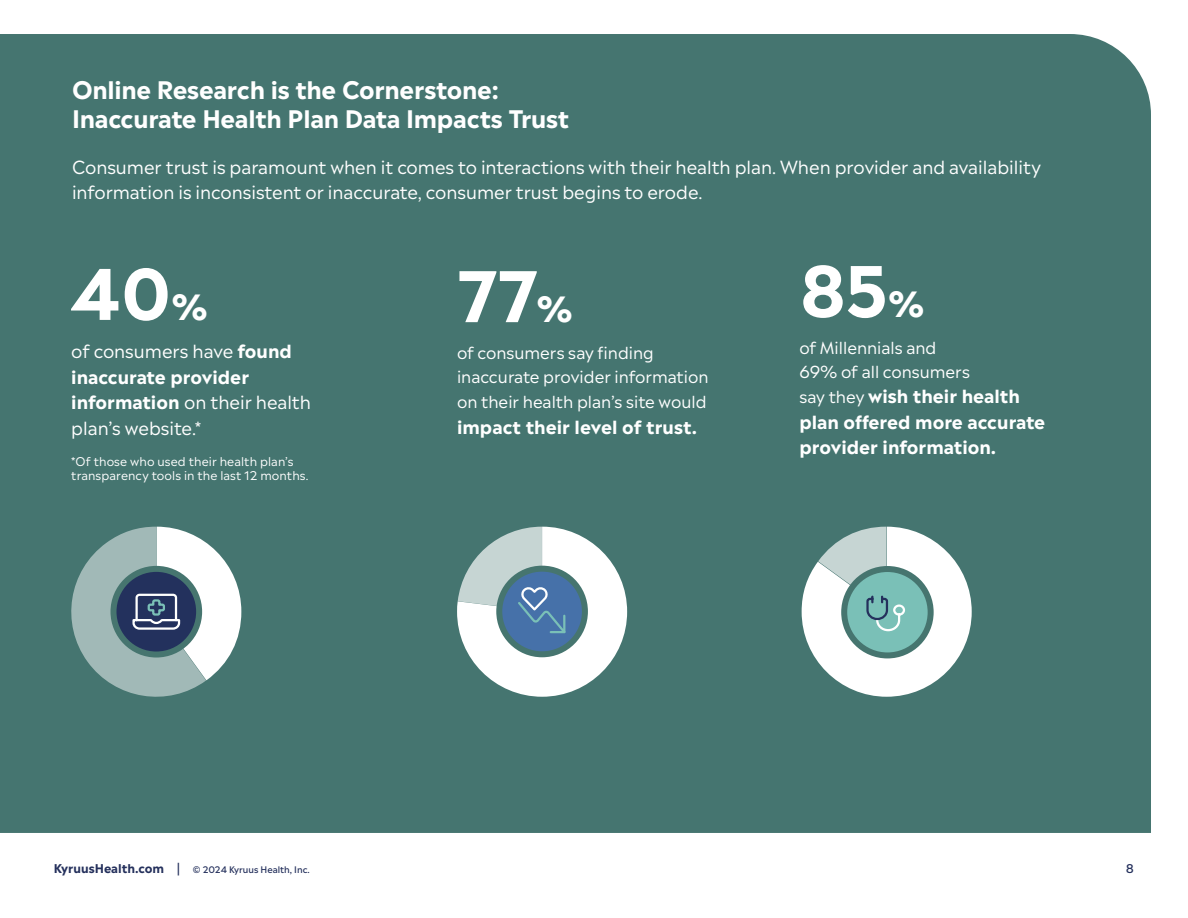
<style>
.page{position:relative;width:1188px;height:918px;background:#fff}
.page>*{position:absolute;margin:0;border:0;box-sizing:border-box;transform-origin:0 0}
.Number_Sidebar{font:700 69px "Madera";color:#fff}
.Heading_1{font:700 24px/28.8px "Madera";letter-spacing:-.01em;color:#fff}
.Body_text_12{font:18px/25.5px "Madera";color:#fff}
.Body_Text_12_white{font:700 18px/25.5px "Madera";color:#fff}
.Number_Sidebar-2{font:18px/25.5px "Madera";color:#fff}
.Body_Text_12_white-2{font:16.5px/24px "Madera";color:#fff}
.question_graph{font:12px/14.4px "Madera";letter-spacing:.01em;color:#fff}
.t1{font:500 12px "Madera";color:#24305c}
.t2{font:500 9px "Madera";color:#24305c}
.s1{font-size:34.5px}
.s2{font-weight:700}
.s3{font-weight:400;font-size:16.5px}
.s4{font-weight:700;font-size:12px}
.s5{font-size:12px}
</style>
<div class="page">
<div style="left:0;top:34px;width:1151px;height:799px;background:#457570"></div>
<svg style="left:70px;top:527px;width:171px;height:171px"></svg>
<svg style="left:457px;top:527px;width:170px;height:170px"></svg>
<svg style="left:802px;top:527px;width:170px;height:170px"></svg>
<p class="Heading_1" style="left:72px;top:75px;width:499px">Online Research is the Cornerstone:<br>Inaccurate Health Plan Data Impacts Trust</p>
<p class="Body_text_12" style="left:72px;top:154px;width:970px">Consumer trust is paramount when it comes to interactions with their health plan. When provider and availability information is inconsistent or inaccurate, consumer trust begins to erode.</p>
<p class="Number_Sidebar" style="left:71px;top:241px;width:138px">40<span class="s1">%</span></p>
<p class="Number_Sidebar-2" style="left:71px;top:338px;width:241px">of consumers have <span class="s2">found inaccurate provider information</span> on their health plan’s website.*</p>
<p class="question_graph" style="left:71px;top:454px;width:239px">*Of those who used their health plan’s transparency tools in the last 12 months.</p>
<p class="Number_Sidebar" style="left:457px;top:243px;width:117px">77<span class="s1">%</span></p>
<p class="Body_Text_12_white-2" style="left:457px;top:340px;width:253px">of consumers say finding inaccurate provider information</p>
<p class="Body_Text_12_white-2" style="left:457px;top:390px;width:251px">on their health plan’s site would</p>
<p class="Body_Text_12_white" style="left:457px;top:414px;width:241px">impact their level of trust.</p>
<p class="Number_Sidebar" style="left:799px;top:238px;width:127px">85<span class="s1">%</span></p>
<p class="Body_Text_12_white-2" style="left:799px;top:335px;width:172px">of Millennials and<br>69% of all consumers</p>
<p class="Body_Text_12_white" style="left:799px;top:383px;width:247px"><span class="s3">say they</span> wish their health plan offered more accurate provider information.</p>
<p class="t2" style="left:54px;top:863px;width:257px"><span class="s4">KyruusHealth.com</span> <span class="s5">|</span> © 2024 Kyruus Health, Inc.</p>
<p class="t1" style="left:1126px;top:860px;width:10px">8</p>
</div>
